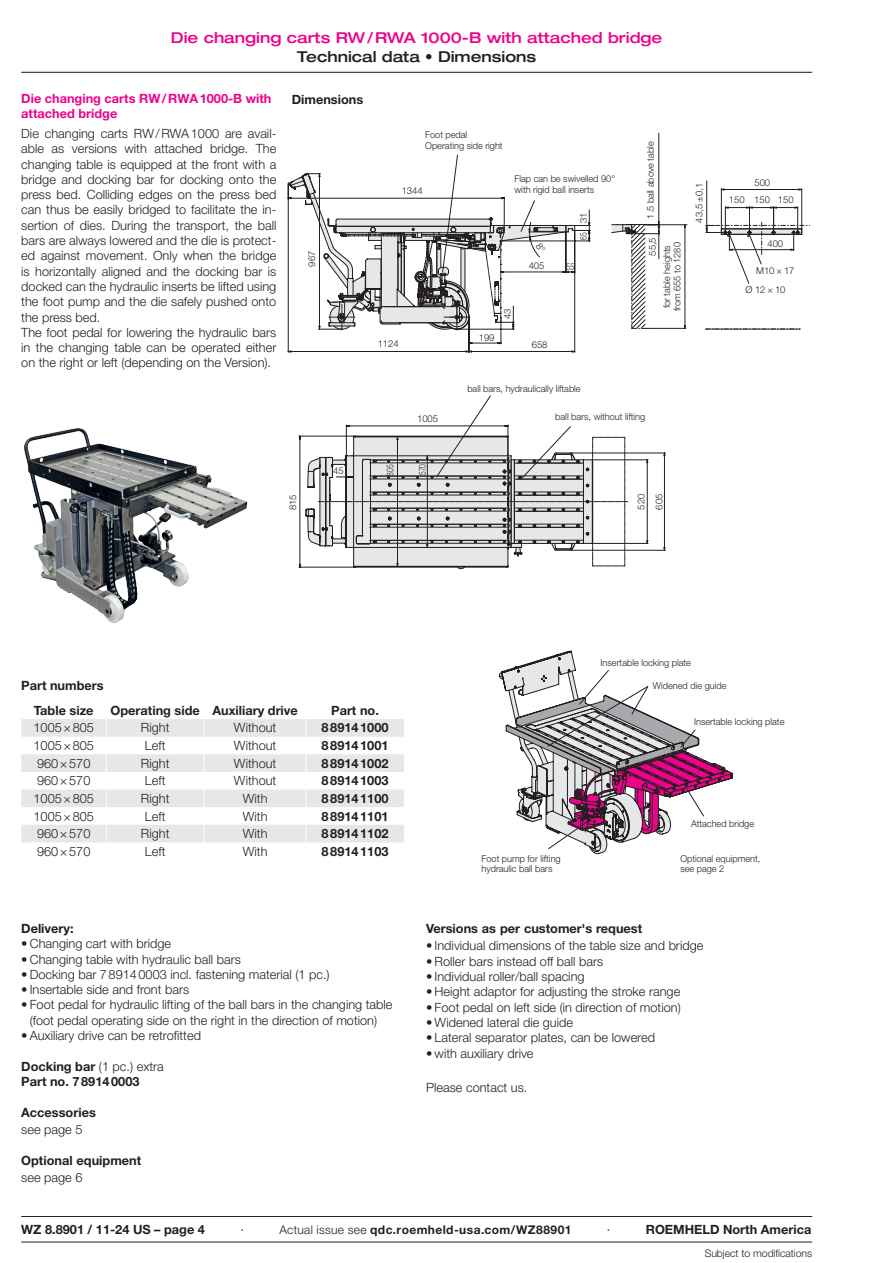
<style>
.page{position:relative;width:893px;height:1263px;background:#fff}
.page>*{position:absolute;margin:0;border:0;box-sizing:border-box;transform-origin:0 0}
.t1{font:500 expanded 15px "Helvetica Neue LT Pro";color:#ed028c}
.t2{font:500 expanded 15px "Helvetica Neue LT Pro";color:#231f20}
.t3{font:300 12.75px/15.3px "Helvetica Neue LT Pro";color:#231f20;text-align:center}
.t4{font:700 12.75px/15.3px "Helvetica Neue LT Pro";color:#231f20}
.t5{font:700 12.75px/15.3px "Helvetica Neue LT Pro";color:#ed028c}
.t6{font:700 12px "Helvetica Neue LT Pro";letter-spacing:.035em;color:#231f20}
.t7{font:300 10.5px "Helvetica Neue LT Pro";letter-spacing:-.005em;color:#231f20}
.t8{font:300 9.45px/10.5px "Helvetica Neue LT Pro";color:#231f20}
.t9{font:300 9.45px "Helvetica Neue LT Pro";color:#231f20;scale:.7 1}
.s1{font-weight:300}
</style>
<div class="page">
<hr style="left:21px;top:72px;width:791px;height:1px;background:#231f20">
<svg style="left:288px;top:173px;width:378px;height:395px"></svg>
<svg style="left:706px;top:329px;width:94px;height:1px"></svg>
<hr style="left:659px;top:133px;width:1px;height:102px;background:#231f20">
<hr style="left:721px;top:189px;width:81px;height:1px;background:#231f20">
<hr style="left:801px;top:189px;width:1px;height:45px;background:#231f20">
<hr style="left:721px;top:189px;width:1px;height:45px;background:#231f20">
<hr style="left:706px;top:181px;width:1px;height:51px;background:#231f20">
<svg style="left:706px;top:207px;width:103px;height:77px"></svg>
<hr style="left:685px;top:225px;width:1px;height:103px;background:#231f20">
<hr style="left:648px;top:224px;width:39px;height:1px;background:#231f20">
<hr style="left:645px;top:328px;width:41px;height:1px;background:#231f20">
<svg style="left:611px;top:221px;width:49px;height:108px"></svg>
<img style="left:24px;top:428px;width:224px;height:195px">
<svg style="left:499px;top:650px;width:234px;height:204px"></svg>
<hr style="left:21px;top:1242px;width:791px;height:1px;background:#231f20">
<hr style="left:21px;top:1216px;width:791px;height:1px;background:#231f20">
<svg style="left:21px;top:719px;width:383px;height:123px;fill:#e6e7e9"></svg>
<svg style="left:106px;top:719px;width:1px;height:123px"></svg>
<svg style="left:204px;top:719px;width:1px;height:123px"></svg>
<svg style="left:306px;top:719px;width:1px;height:123px"></svg>
<svg style="left:305px;top:395px;width:320px;height:174px"></svg>
<svg style="left:287px;top:154px;width:289px;height:177px"></svg>
<p class="t1" style="left:171px;top:28px;width:493px">Die changing carts RW/RWA 1000-B with attached bridge</p>
<p class="t2" style="left:297px;top:47px;width:241px">Technical data • Dimensions</p>
<p class="t5" style="left:21px;top:90px;width:252px">Die changing carts RW/RWA1000-B with attached bridge</p>
<p class="t4" style="left:292px;top:92px;width:73px">Dimensions</p>
<p class="t3" style="left:21px;top:125px;width:257px;text-align:left">Die changing carts RW/RWA1000 are avail&shy;able as versions with attached bridge. The changing table is equipped at the front with a bridge and docking bar for docking onto the press bed. Colliding edges on the press bed can thus be easily bridged to facilitate the in&shy;sertion of dies. During the transport, the ball bars are always lowered and the die is protect&shy;ed against movement. Only when the bridge is horizontally aligned and the docking bar is docked can the hydraulic inserts be lifted using the foot pump and the die safely pushed onto the press bed.<br>The foot pedal for lowering the hydraulic bars in the changing table can be operated either on the right or left (depending on the Version).</p>
<p class="t8" style="left:306px;top:267px;width:17px;rotate:-90deg">967</p>
<p class="t8" style="left:425px;top:129px;width:79px">Foot pedal<br>Operating side right</p>
<p class="t8" style="left:402px;top:185px;width:23px">1344</p>
<p class="t8" style="left:514px;top:173px;width:102px">Flap can be swivelled 90° with rigid ball inserts</p>
<p class="t9" style="left:578px;top:240px;width:40px;rotate:-90deg">65 31</p>
<p class="t8" style="left:529px;top:260px;width:17px">405</p>
<p class="t9" style="left:567px;top:260px;width:12px">55</p>
<p class="t8" style="left:502px;top:319px;width:12px;rotate:-90deg">43</p>
<p class="t8" style="left:479px;top:332px;width:17px">199</p>
<p class="t8" style="left:378px;top:339px;width:23px">1124</p>
<p class="t8" style="left:532px;top:339px;width:17px">658</p>
<p class="t8" style="left:467px;top:383px;width:115px">ball bars, hydraulically liftable</p>
<p class="t8" style="left:645px;top:219px;width:79px;rotate:-90deg">1.5 ball above table</p>
<p class="t8" style="left:647px;top:256px;width:20px;rotate:-90deg">55,5</p>
<p class="t8" style="left:661px;top:311px;width:70px;text-align:center;rotate:-90deg">for table heights from 655 to 1280</p>
<p class="t8" style="left:417px;top:414px;width:23px">1005</p>
<p class="t8" style="left:555px;top:411px;width:91px">ball bars, without lifting</p>
<p class="t8" style="left:694px;top:223px;width:41px;rotate:-90deg">43,5 ±0,1</p>
<p class="t8" style="left:333px;top:466px;width:12px">45</p>
<p class="t9" style="left:384px;top:476px;width:17px;rotate:-90deg">805</p>
<p class="t9" style="left:417px;top:475px;width:17px;rotate:-90deg">570</p>
<p class="t8" style="left:287px;top:510px;width:17px;rotate:-90deg">815</p>
<p class="t8" style="left:632px;top:510px;width:17px;line-height:17.9px;rotate:-90deg">520<br>605</p>
<p class="t8" style="left:729px;top:195px;width:17px">150</p>
<p class="t8" style="left:754px;top:177px;width:17px">500</p>
<p class="t8" style="left:754px;top:195px;width:41px">150 150</p>
<p class="t8" style="left:767px;top:238px;width:17px">400</p>
<p class="t8" style="left:745px;top:262px;width:51px;line-height:18.5px;text-indent:11px">M10 × 17<br>Ø 12 × 10</p>
<p class="t8" style="left:601px;top:657px;width:92px">Insertable locking plate</p>
<p class="t4" style="left:21px;top:677px;width:84px">Part numbers</p>
<p class="t4" style="left:34px;top:702px;width:61px">Table size</p>
<p class="t4" style="left:111px;top:702px;width:189px">Operating side Auxiliary drive</p>
<p class="t4" style="left:331px;top:702px;width:49px">Part no.</p>
<p class="t3" style="left:34px;top:720px;width:62px">1005×805</p>
<p class="t3" style="left:141px;top:720px;width:30px">Right</p>
<p class="t3" style="left:234px;top:720px;width:44px">Without</p>
<p class="t4" style="left:322px;top:720px;width:68px">889141000</p>
<p class="t3" style="left:34px;top:738px;width:62px">1005×805</p>
<p class="t3" style="left:145px;top:738px;width:22px">Left</p>
<p class="t3" style="left:234px;top:738px;width:44px">Without</p>
<p class="t4" style="left:322px;top:738px;width:68px">889141001</p>
<p class="t3" style="left:37px;top:755px;width:55px">960×570</p>
<p class="t3" style="left:141px;top:755px;width:30px">Right</p>
<p class="t3" style="left:234px;top:755px;width:44px">Without</p>
<p class="t4" style="left:322px;top:755px;width:68px">889141002</p>
<p class="t3" style="left:37px;top:773px;width:55px">960×570</p>
<p class="t3" style="left:145px;top:773px;width:22px">Left</p>
<p class="t3" style="left:234px;top:773px;width:44px">Without</p>
<p class="t4" style="left:322px;top:773px;width:68px">889141003</p>
<p class="t3" style="left:34px;top:790px;width:62px">1005×805</p>
<p class="t3" style="left:141px;top:790px;width:30px">Right</p>
<p class="t3" style="left:243px;top:790px;width:26px">With</p>
<p class="t4" style="left:322px;top:790px;width:68px">889141100</p>
<p class="t3" style="left:34px;top:808px;width:62px">1005×805</p>
<p class="t3" style="left:145px;top:808px;width:22px">Left</p>
<p class="t3" style="left:243px;top:808px;width:26px">With</p>
<p class="t4" style="left:322px;top:808px;width:68px">889141101</p>
<p class="t3" style="left:37px;top:826px;width:55px">960×570</p>
<p class="t3" style="left:141px;top:826px;width:30px">Right</p>
<p class="t3" style="left:243px;top:826px;width:26px">With</p>
<p class="t4" style="left:322px;top:826px;width:68px">889141102</p>
<p class="t3" style="left:37px;top:843px;width:55px">960×570</p>
<p class="t3" style="left:145px;top:843px;width:22px">Left</p>
<p class="t3" style="left:243px;top:843px;width:26px">With</p>
<p class="t4" style="left:322px;top:843px;width:68px">889141103</p>
<p class="t4" style="left:21px;top:920px;width:54px">Delivery:</p>
<p class="t3" style="left:21px;top:936px;width:151px">• Changing cart with bridge</p>
<p class="t3" style="left:21px;top:951px;width:221px">• Changing table with hydraulic ball bars</p>
<p class="t3" style="left:21px;top:966px;width:310px">• Docking bar 789140003 incl. fastening material (1 pc.)</p>
<p class="t3" style="left:21px;top:982px;width:169px">• Insertable side and front bars</p>
<p class="t3" style="left:21px;top:997px;width:373px">• Foot pedal for hydraulic lifting of the ball bars in the changing table (foot pedal operating side on the right in the direction of motion)</p>
<p class="t3" style="left:21px;top:1027px;width:181px">• Auxiliary drive can be retrofitted</p>
<p class="t4" style="left:21px;top:1058px;width:144px">Docking bar <span class="s1">(1 pc.) extra<br></span>Part no. 789140003</p>
<p class="t4" style="left:21px;top:1104px;width:76px">Accessories</p>
<p class="t3" style="left:21px;top:1121px;width:63px">see page 5</p>
<p class="t4" style="left:21px;top:1152px;width:122px">Optional equipment</p>
<p class="t3" style="left:21px;top:1169px;width:63px">see page 6</p>
<p class="t8" style="left:653px;top:680px;width:75px">Widened die guide</p>
<p class="t8" style="left:694px;top:717px;width:92px">Insertable locking plate</p>
<p class="t8" style="left:482px;top:853px;width:81px">Foot pump for lifting hydraulic ball bars</p>
<p class="t8" style="left:691px;top:819px;width:65px">Attached bridge</p>
<p class="t8" style="left:680px;top:853px;width:81px">Optional equipment, see page 2</p>
<p class="t4" style="left:426px;top:920px;width:218px">Versions as per customer's request</p>
<p class="t3" style="left:426px;top:938px;width:279px">• Individual dimensions of the table size and bridge</p>
<p class="t3" style="left:426px;top:953px;width:179px">• Roller bars instead off ball bars</p>
<p class="t3" style="left:426px;top:968px;width:160px">• Individual roller/ball spacing</p>
<p class="t3" style="left:426px;top:984px;width:256px">• Height adaptor for adjusting the stroke range</p>
<p class="t3" style="left:426px;top:999px;width:256px">• Foot pedal on left side (in direction of motion)</p>
<p class="t3" style="left:426px;top:1014px;width:148px">• Widened lateral die guide</p>
<p class="t3" style="left:426px;top:1030px;width:230px">• Lateral separator plates, can be lowered</p>
<p class="t3" style="left:426px;top:1045px;width:109px">• with auxiliary drive</p>
<p class="t3" style="left:426px;top:1080px;width:103px">Please contact us.</p>
<p class="t4" style="left:21px;top:1221px;width:185px">WZ 8.8901 / 11-24 US – page 4</p>
<p class="t3" style="left:240px;top:1221px;width:5px">∙</p>
<p class="t6" style="left:279px;top:1222px;width:293px"><span class="s1">Actual issue see</span> qdc.roemheld-usa.com/WZ88901</p>
<p class="t3" style="left:607px;top:1221px;width:5px">∙</p>
<p class="t4" style="left:646px;top:1221px;width:167px">ROEMHELD North America</p>
<p class="t7" style="left:705px;top:1247px;width:109px">Subject to modifications</p>
</div>
